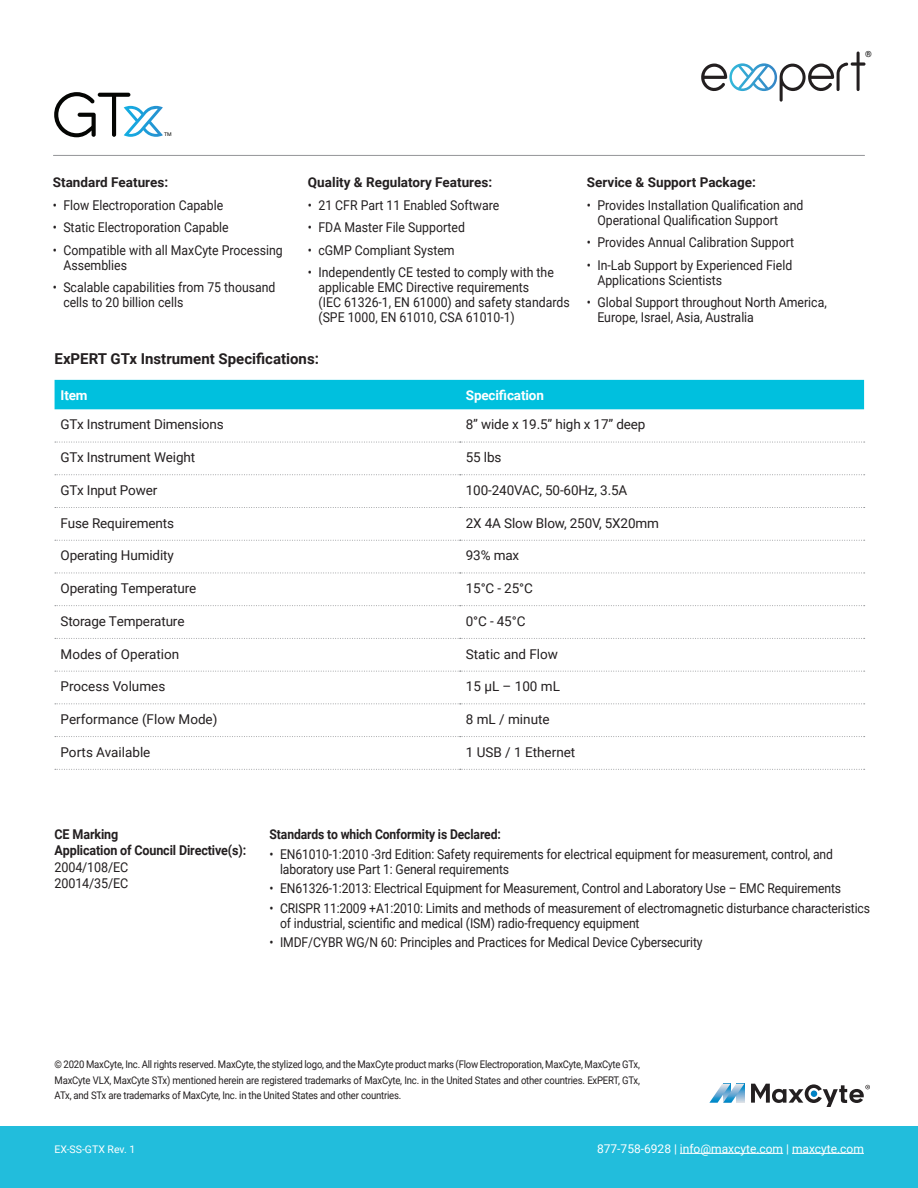
<style>
.page{position:relative;width:918px;height:1188px;background:#fff}
.page>*{position:absolute;margin:0;border:0;box-sizing:border-box;transform-origin:0 0}
.t1{font:700 15px "Roboto";color:#231f20}
.t2{font:13.5px "Roboto";letter-spacing:-.01em;color:#231f20;scale:.91 1}
.t3{font:13.5px "Roboto";letter-spacing:-.01em;color:#231f20;scale:.9 1}
.t4{font:13.5px "Roboto";letter-spacing:-.01em;color:#231f20}
.t5{font:700 13.5px "Roboto";letter-spacing:-.01em;color:#231f20}
.t6{font:700 13.5px "Roboto";letter-spacing:-.01em;color:#231f20;scale:.93 1}
.t7{font:700 13.5px "Roboto";letter-spacing:-.01em;color:#231f20;scale:.9 1}
.t8{font:13.5px "Roboto";letter-spacing:-.01em;color:#231f20;scale:.93 1}
.t9{font:700 13.5px "Roboto";letter-spacing:-.01em;color:#fff}
.t10{font:12px "Roboto";color:#fff}
.t11{font:10.5px/16.5px "Roboto";letter-spacing:-.02em;color:#231f20;scale:.91 1}
.t12{font:10.5px "Roboto";color:#fff}
.t13{font:8.55px "Roboto";color:#000}
.t14{font:5.25px "Roboto";color:#040503}
</style>
<div class="page">
<svg style="left:54px;top:92px;width:109px;height:45px"></svg>
<hr style="left:53px;top:155px;width:812px;height:1px;background:#939598">
<div style="left:55px;top:380px;width:809px;height:29px;background:#00c0de"></div>
<svg style="left:55px;top:474px;width:810px;height:1px"></svg>
<svg style="left:55px;top:507px;width:810px;height:1px"></svg>
<svg style="left:55px;top:540px;width:810px;height:1px"></svg>
<svg style="left:55px;top:573px;width:810px;height:1px"></svg>
<svg style="left:55px;top:605px;width:810px;height:1px"></svg>
<svg style="left:55px;top:638px;width:810px;height:1px"></svg>
<svg style="left:55px;top:671px;width:810px;height:1px"></svg>
<svg style="left:55px;top:703px;width:810px;height:1px"></svg>
<svg style="left:55px;top:736px;width:810px;height:1px"></svg>
<svg style="left:55px;top:769px;width:810px;height:1px"></svg>
<svg style="left:55px;top:442px;width:810px;height:1px"></svg>
<div style="left:0;top:1126px;width:918px;height:62px;background:#22bddc"></div>
<svg style="left:709px;top:1084px;width:35px;height:19px"></svg>
<svg style="left:751px;top:1084px;width:119px;height:23px"></svg>
<hr style="left:680px;top:1153px;width:103px;height:1px;background:#fff">
<hr style="left:792px;top:1153px;width:72px;height:1px;background:#fff">
<svg style="left:701px;top:52px;width:165px;height:50px"></svg>
<p class="t14" style="left:164px;top:131px;width:9px">TM</p>
<p class="t5" style="left:53px;top:173px;width:117px">Standard Features:</p>
<p class="t2" style="left:53px;top:195px;width:189px">• Flow Electroporation Capable</p>
<p class="t2" style="left:53px;top:218px;width:195px">• Static Electroporation Capable</p>
<p class="t2" style="left:53px;top:240px;width:254px">• Compatible with all MaxCyte Processing</p>
<p class="t2" style="left:63px;top:255px;width:71px">Assemblies</p>
<p class="t2" style="left:53px;top:278px;width:246px">• Scalable capabilities from 75 thousand</p>
<p class="t2" style="left:63px;top:293px;width:133px">cells to 20 billion cells</p>
<p class="t5" style="left:308px;top:173px;width:186px">Quality &amp; Regulatory Features:</p>
<p class="t2" style="left:308px;top:195px;width:212px">• 21 CFR Part 11 Enabled Software</p>
<p class="t2" style="left:308px;top:218px;width:174px">• FDA Master File Supported</p>
<p class="t2" style="left:308px;top:240px;width:163px">• cGMP Compliant System</p>
<p class="t2" style="left:308px;top:263px;width:272px">• Independently CE tested to comply with the</p>
<p class="t2" style="left:318px;top:278px;width:233px">applicable EMC Directive requirements</p>
<p class="t2" style="left:318px;top:293px;width:278px">(IEC 61326-1, EN 61000) and safety standards</p>
<p class="t2" style="left:318px;top:308px;width:217px">(SPE 1000, EN 61010, CSA 61010-1)</p>
<p class="t1" style="left:55px;top:348px;width:266px">ExPERT GTx Instrument Specifications:</p>
<p class="t5" style="left:587px;top:173px;width:170px">Service &amp; Support Package:</p>
<p class="t2" style="left:587px;top:195px;width:240px">• Provides Installation Qualification and</p>
<p class="t2" style="left:597px;top:210px;width:200px">Operational Qualification Support</p>
<p class="t2" style="left:587px;top:233px;width:229px">• Provides Annual Calibration Support</p>
<p class="t2" style="left:587px;top:255px;width:227px">• In-Lab Support by Experienced Field</p>
<p class="t2" style="left:597px;top:270px;width:139px">Applications Scientists</p>
<p class="t2" style="left:587px;top:293px;width:265px">• Global Support throughout North America,</p>
<p class="t2" style="left:597px;top:308px;width:174px">Europe, Israel, Asia, Australia</p>
<p class="t9" style="left:61px;top:386px;width:29px">Item</p>
<p class="t9" style="left:466px;top:386px;width:80px">Specification</p>
<p class="t4" style="left:61px;top:415px;width:165px">GTx Instrument Dimensions</p>
<p class="t4" style="left:466px;top:415px;width:181px">8” wide x 19.5” high x 17” deep</p>
<p class="t4" style="left:61px;top:448px;width:136px">GTx Instrument Weight</p>
<p class="t4" style="left:466px;top:448px;width:37px">55 lbs</p>
<p class="t4" style="left:61px;top:481px;width:98px">GTx Input Power</p>
<p class="t4" style="left:466px;top:481px;width:163px">100-240VAC, 50-60Hz, 3.5A</p>
<p class="t4" style="left:61px;top:513px;width:115px">Fuse Requirements</p>
<p class="t4" style="left:466px;top:513px;width:195px">2X 4A Slow Blow, 250V, 5X20mm</p>
<p class="t4" style="left:61px;top:546px;width:115px">Operating Humidity</p>
<p class="t4" style="left:466px;top:546px;width:55px">93% max</p>
<p class="t4" style="left:61px;top:579px;width:137px">Operating Temperature</p>
<p class="t4" style="left:466px;top:579px;width:69px">15°C - 25°C</p>
<p class="t4" style="left:61px;top:612px;width:125px">Storage Temperature</p>
<p class="t4" style="left:466px;top:612px;width:61px">0°C - 45°C</p>
<p class="t4" style="left:61px;top:644px;width:120px">Modes of Operation</p>
<p class="t4" style="left:466px;top:644px;width:94px">Static and Flow</p>
<p class="t4" style="left:61px;top:677px;width:106px">Process Volumes</p>
<p class="t4" style="left:466px;top:677px;width:96px">15 µL – 100 mL</p>
<p class="t4" style="left:61px;top:710px;width:158px">Performance (Flow Mode)</p>
<p class="t4" style="left:466px;top:710px;width:85px">8 mL / minute</p>
<p class="t4" style="left:61px;top:742px;width:91px">Ports Available</p>
<p class="t4" style="left:466px;top:742px;width:111px">1 USB / 1 Ethernet</p>
<p class="t13" style="left:865px;top:48px;width:8px">®</p>
<p class="t6" style="left:55px;top:825px;width:70px">CE Marking</p>
<p class="t6" style="left:55px;top:841px;width:208px">Application of Council Directive(s):</p>
<p class="t8" style="left:55px;top:857px;width:81px">2004/108/EC</p>
<p class="t8" style="left:55px;top:874px;width:81px">20014/35/EC</p>
<p class="t7" style="left:270px;top:825px;width:258px">Standards to which Conformity is Declared:</p>
<p class="t3" style="left:270px;top:844px;width:628px">• EN61010-1:2010 -3rd Edition: Safety requirements for electrical equipment for measurement, control, and</p>
<p class="t3" style="left:280px;top:859px;width:256px">laboratory use Part 1: General requirements</p>
<p class="t3" style="left:270px;top:879px;width:637px">• EN61326-1:2013: Electrical Equipment for Measurement, Control and Laboratory Use – EMC Requirements</p>
<p class="t3" style="left:270px;top:898px;width:669px">• CRISPR 11:2009 +A1:2010: Limits and methods of measurement of electromagnetic disturbance characteristics</p>
<p class="t3" style="left:280px;top:913px;width:401px">of industrial, scientific and medical (ISM) radio-frequency equipment</p>
<p class="t3" style="left:270px;top:933px;width:483px">• IMDF/CYBR WG/N 60: Principles and Practices for Medical Device Cybersecurity</p>
<p class="t11" style="left:55px;top:1056px;width:645px">© 2020 MaxCyte, Inc. All rights reserved. MaxCyte, the stylized logo, and the MaxCyte product marks (Flow Electroporation, MaxCyte, MaxCyte GTx,<br>MaxCyte VLX, MaxCyte STx) mentioned herein are registered trademarks of MaxCyte, Inc. in the United States and other countries. ExPERT, GTx,</p>
<p class="t11" style="left:55px;top:1087px;width:383px">ATx, and STx are trademarks of MaxCyte, Inc. in the United States and other countries.</p>
<p class="t12" style="left:54px;top:1141px;width:82px">EX-SS-GTX Rev. 1</p>
<p class="t10" style="left:597px;top:1140px;width:268px">877-758-6928 | info@maxcyte.com | maxcyte.com</p>
</div>
